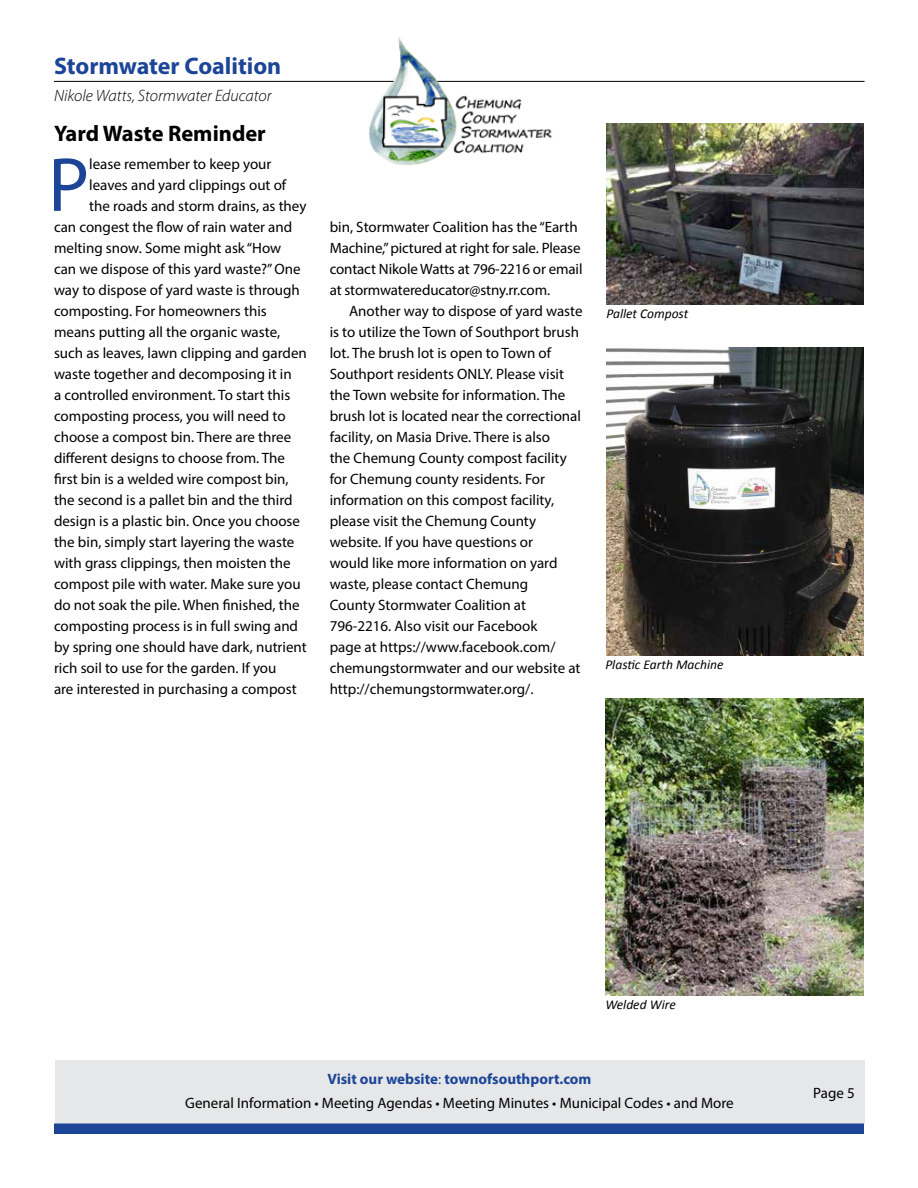
<style>
.page{position:relative;width:918px;height:1188px;background:#fff}
.page>*{position:absolute;margin:0;border:0;box-sizing:border-box;transform-origin:0 0}
.t1{font:77.25px "Myriad Pro";color:#1c4598}
.t2{font:700 24px "Myriad Pro";color:#1c4598}
.t3{font:700 22.5px "Myriad Pro";color:#000}
.t4{font:italic 300 16.5px "Myriad Pro";color:#000}
.t5{font:15px/21px "Myriad Pro";color:#000}
.t6{font:italic 13.5px "Calibri";color:#000}
.s1{font-weight:700;color:#1c4598}
.s2{color:#1c4598}
</style>
<div class="page">
<div style="left:55px;top:1061px;width:810px;height:63px;background:#e6e7e8"></div>
<div style="left:54px;top:1124px;width:810px;height:10px;background:#1c4598"></div>
<img style="left:356px;top:37px;width:205px;height:128px">
<hr style="left:54px;top:81px;width:340px;height:1px;background:#000">
<hr style="left:437px;top:81px;width:428px;height:1px;background:#000">
<img style="left:606px;top:123px;width:258px;height:182px">
<img style="left:607px;top:348px;width:257px;height:308px">
<img style="left:605px;top:699px;width:259px;height:296px">
<h2 class="t2" style="left:54px;top:51px;width:229px">Stormwater Coalition</h2>
<p class="t4" style="left:54px;top:85px;width:219px">Nikole Watts, Stormwater Educator</p>
<h3 class="t3" style="left:54px;top:119px;width:213px">Yard Waste Reminder</h3>
<h1 class="t1" style="left:48px;top:137px;width:43px">P</h1>
<p class="t5" style="left:89px;top:153px;width:184px">lease remember to keep your</p>
<p class="t5" style="left:89px;top:174px;width:199px">leaves and yard clippings out of</p>
<p class="t5" style="left:89px;top:195px;width:219px">the roads and storm drains, as they</p>
<p class="t5" style="left:54px;top:216px;width:240px">can congest the flow of rain water and</p>
<p class="t5" style="left:54px;top:237px;width:229px">melting snow. Some might ask “How</p>
<p class="t5" style="left:54px;top:258px;width:248px">can we dispose of this yard waste?” One</p>
<p class="t5" style="left:54px;top:279px;width:247px">way to dispose of yard waste is through</p>
<p class="t5" style="left:54px;top:300px;width:214px">composting. For homeowners this</p>
<p class="t5" style="left:54px;top:321px;width:228px">means putting all the organic waste,</p>
<p class="t5" style="left:54px;top:342px;width:254px">such as leaves, lawn clipping and garden</p>
<p class="t5" style="left:54px;top:363px;width:239px">waste together and decomposing it in</p>
<p class="t5" style="left:54px;top:384px;width:238px">a controlled environment. To start this</p>
<p class="t5" style="left:54px;top:405px;width:233px">composting process, you will need to</p>
<p class="t5" style="left:54px;top:426px;width:239px">choose a compost bin. There are three</p>
<p class="t5" style="left:54px;top:447px;width:233px">different designs to choose from. The</p>
<p class="t5" style="left:54px;top:468px;width:236px">first bin is a welded wire compost bin,</p>
<p class="t5" style="left:54px;top:489px;width:240px">the second is a pallet bin and the third</p>
<p class="t5" style="left:54px;top:510px;width:248px">design is a plastic bin. Once you choose</p>
<p class="t5" style="left:54px;top:531px;width:242px">the bin, simply start layering the waste</p>
<p class="t5" style="left:54px;top:552px;width:238px">with grass clippings, then moisten the</p>
<p class="t5" style="left:54px;top:573px;width:248px">compost pile with water. Make sure you</p>
<p class="t5" style="left:54px;top:594px;width:247px">do not soak the pile. When finished, the</p>
<p class="t5" style="left:54px;top:615px;width:246px">composting process is in full swing and</p>
<p class="t5" style="left:54px;top:636px;width:254px">by spring one should have dark, nutrient</p>
<p class="t5" style="left:54px;top:657px;width:224px">rich soil to use for the garden. If you</p>
<p class="t5" style="left:54px;top:678px;width:244px">are interested in purchasing a compost</p>
<p class="t5" style="left:330px;top:217px;width:254px">bin, Stormwater Coalition has the “Earth Machine,” pictured at right for sale. Please contact Nikole Watts at 796-2216 or email at stormwatereducator@stny.rr.com.</p>
<p class="t5" style="left:330px;top:301px;width:254px;text-indent:20px">Another way to dispose of yard waste is to utilize the Town of Southport brush lot. The brush lot is open to Town of Southport residents ONLY. Please visit the Town website for information. The brush lot is located near the correctional facility, on Masia Drive. There is also<br>the Chemung County compost facility for Chemung county residents. For information on this compost facility, please visit the Chemung County website. If you have questions or<br>would like more information on yard waste, please contact Chemung<br>County Stormwater Coalition at 796-2216. Also visit our Facebook<br>page at https://www.facebook.com/ chemungstormwater and our website at http://chemungstormwater.org/.</p>
<p class="t6" style="left:606px;top:305px;width:83px">Pallet Compost</p>
<p class="t6" style="left:605px;top:656px;width:120px">Plastic Earth Machine</p>
<p class="t6" style="left:605px;top:996px;width:72px">Welded Wire</p>
<p class="t5" style="left:185px;top:1066px;width:550px;line-height:24px;text-align:center"><span class="s1">Visit our website</span><span class="s2">:</span> <span class="s1">townofsouthport.com<br></span>General Information • Meeting Agendas • Meeting Minutes • Municipal Codes • and More</p>
<p class="t5" style="left:813px;top:1083px;width:43px">Page 5</p>
</div>
